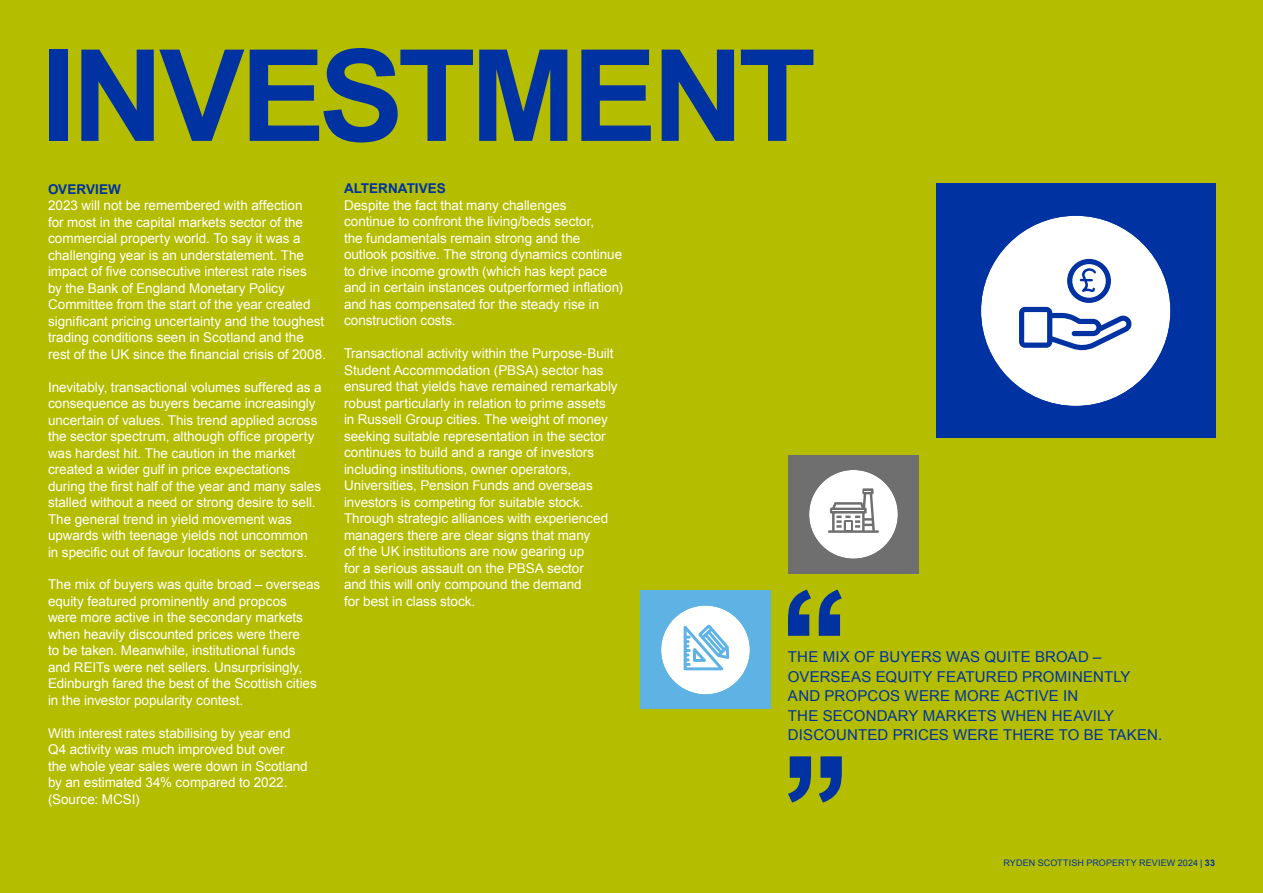
<style>
.page{position:relative;width:1263px;height:893px;background:#b4bd00}
.page>*{position:absolute;margin:0;border:0;box-sizing:border-box;transform-origin:0 0}
.t1{font:700 127.5px "Arial";letter-spacing:-.04em;color:#0033a1}
.t2{font:15px/19.5px "Arial";letter-spacing:.01em;color:#0033a1}
.t3{font:13.5px/16.5px "Arial";letter-spacing:-.005em;color:#fff}
.t4{font:700 13.5px "Arial";letter-spacing:.005em;color:#0033a1}
.t5{font:9px "Arial";letter-spacing:.015em;color:#0033a1}
.s1{font-weight:700}
</style>
<div class="page">
<div style="left:788px;top:455px;width:131px;height:119px;background:#706f6f"></div>
<svg style="left:809px;top:470px;width:89px;height:89px"></svg>
<svg style="left:788px;top:590px;width:54px;height:46px"></svg>
<svg style="left:788px;top:756px;width:54px;height:47px"></svg>
<div style="left:640px;top:591px;width:131px;height:118px;background:#5eb3e4"></div>
<svg style="left:661px;top:606px;width:89px;height:88px"></svg>
<div style="left:936px;top:184px;width:279px;height:254px;background:#0033a1"></div>
<svg style="left:981px;top:216px;width:189px;height:190px"></svg>
<h1 class="t1" style="left:41px;top:12px;width:777px">INVESTMENT</h1>
<p class="t4" style="left:48px;top:180px;width:74px">OVERVIEW</p>
<p class="t3" style="left:48px;top:197px;width:280px">2023 will not be remembered with affection<br>for most in the capital markets sector of the commercial property world. To say it was a challenging year is an understatement. The impact of five consecutive interest rate rises<br>by the Bank of England Monetary Policy Committee from the start of the year created significant pricing uncertainty and the toughest trading conditions seen in Scotland and the rest of the UK since the financial crisis of 2008.</p>
<p class="t3" style="left:48px;top:379px;width:275px">Inevitably, transactional volumes suffered as a consequence as buyers became increasingly uncertain of values. This trend applied across the sector spectrum, although office property was hardest hit. The caution in the market created a wider gulf in price expectations during the first half of the year and many sales stalled without a need or strong desire to sell.<br>The general trend in yield movement was upwards with teenage yields not uncommon in specific out of favour locations or sectors.</p>
<p class="t3" style="left:48px;top:577px;width:274px">The mix of buyers was quite broad – overseas equity featured prominently and propcos<br>were more active in the secondary markets when heavily discounted prices were there<br>to be taken. Meanwhile, institutional funds and REITs were net sellers. Unsurprisingly, Edinburgh fared the best of the Scottish cities in the investor popularity contest.</p>
<p class="t3" style="left:48px;top:725px;width:261px">With interest rates stabilising by year end Q4 activity was much improved but over<br>the whole year sales were down in Scotland by an estimated 34% compared to 2022. (Source: MCSI)</p>
<p class="t4" style="left:344px;top:180px;width:103px">ALTERNATIVES</p>
<p class="t3" style="left:344px;top:197px;width:280px">Despite the fact that many challenges<br>continue to confront the living/beds sector,<br>the fundamentals remain strong and the outlook positive. The strong dynamics continue to drive income growth (which has kept pace and in certain instances outperformed inflation) and has compensated for the steady rise in construction costs.</p>
<p class="t3" style="left:344px;top:346px;width:275px">Transactional activity within the Purpose-Built Student Accommodation (PBSA) sector has ensured that yields have remained remarkably robust particularly in relation to prime assets in Russell Group cities. The weight of money seeking suitable representation in the sector continues to build and a range of investors including institutions, owner operators, Universities, Pension Funds and overseas investors is competing for suitable stock.<br>Through strategic alliances with experienced managers there are clear signs that many<br>of the UK institutions are now gearing up<br>for a serious assault on the PBSA sector<br>and this will only compound the demand<br>for best in class stock.</p>
<p class="t2" style="left:788px;top:647px;width:376px">THE MIX OF BUYERS WAS QUITE BROAD – OVERSEAS EQUITY FEATURED PROMINENTLY AND PROPCOS WERE MORE ACTIVE IN<br>THE SECONDARY MARKETS WHEN HEAVILY DISCOUNTED PRICES WERE THERE TO BE TAKEN.</p>
<p class="t5" style="left:1003px;top:856px;width:213px">RYDEN SCOTTISH PROPERTY REVIEW 2024 | <span class="s1">33</span></p>
</div>
